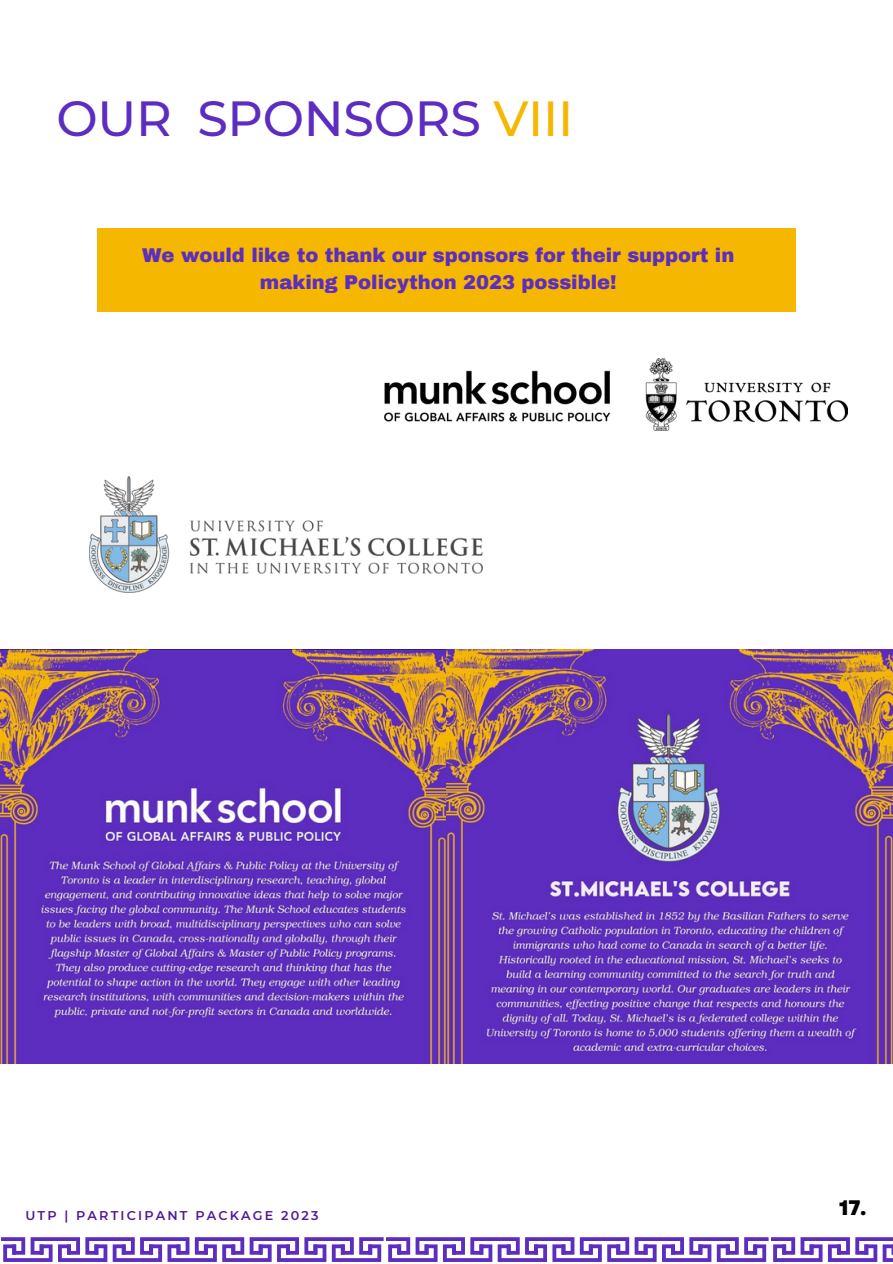
<style>
.page{position:relative;width:893px;height:1264px;background:#fff}
.page>*{position:absolute;margin:0;border:0;box-sizing:border-box;transform-origin:0 0}
.t1{font:500 49.2px "Montserrat";letter-spacing:-.005em;color:#5c2dbf}
.t2{font:800 21px "Garet";color:#000}
.t3{font:900 19.5px/27px "Archivo";color:#5c2dbf;text-align:center}
.t4{font:600 12.75px "Montserrat";letter-spacing:.17em;color:#501a96}
.s1{color:#f5b700}
</style>
<div class="page">
<svg style="left:1px;top:1237px;width:891px;height:24px"></svg>
<img style="left:0;top:649px;width:892px;height:414px">
<div style="left:97px;top:228px;width:698px;height:84px;background:#f5b700"></div>
<img style="left:385px;top:359px;width:462px;height:71px">
<img style="left:89px;top:476px;width:394px;height:116px">
<h1 class="t1" style="left:56px;top:88px;width:518px">OUR SPONSORS <span class="s1">VIII</span></h1>
<p class="t3" style="left:142px;top:242px;width:593px">We would like to thank our sponsors for their support in making Policython 2023 possible!</p>
<p class="t4" style="left:25px;top:1207px;width:294px">UTP | PARTICIPANT PACKAGE 2023</p>
<p class="t2" style="left:838px;top:1191px;width:29px">17.</p>
</div>
